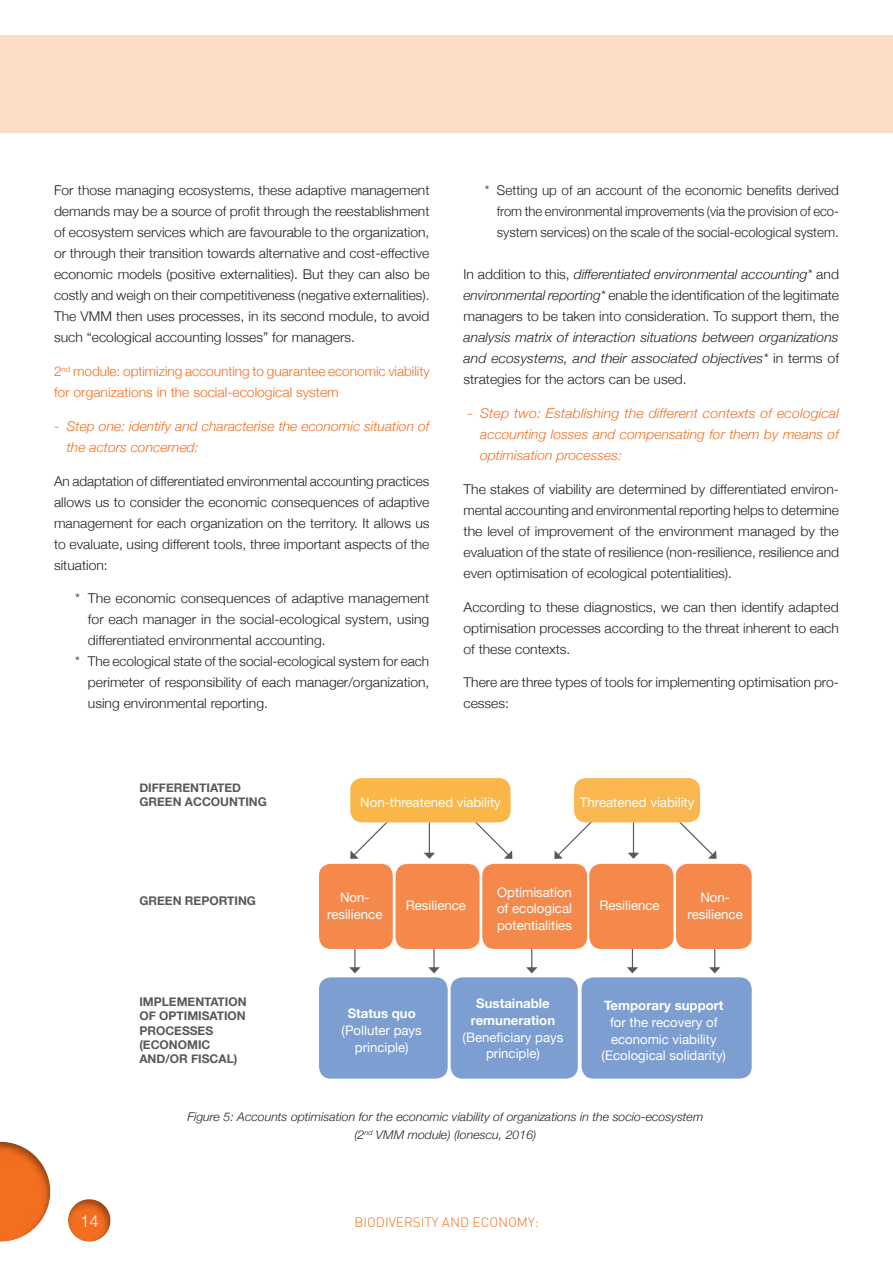
<style>
.page{position:relative;width:893px;height:1263px;background:#fff}
.page>*{position:absolute;margin:0;border:0;box-sizing:border-box;transform-origin:0 0}
.t1{font:300 16.5px "Helvetica Neue";color:#fff}
.t2{font:300 13.5px/21px "Helvetica Neue";color:#231f20;text-align:justify}
.t3{font:300 13.5px/21px "Helvetica Neue";color:#231f20;text-align:justify;scale:1.04 1}
.t4{font:italic 300 13.5px/21px "Helvetica Neue";letter-spacing:.005em;color:#231f20;text-align:justify;scale:1.04 1}
.t5{font:italic 300 13.5px/21px "Helvetica Neue";color:#f36e21;text-align:justify;scale:1.06 1}
.t6{font:300 13.5px/21px "Helvetica Neue";letter-spacing:-.005em;color:#f36e21}
.t7{font:italic 300 13.5px/21px "Helvetica Neue";color:#f36e21}
.t8{font:300 13.5px "Helvetica Neue";color:#231f20;scale:1.05 1}
.t9{font:300 13.5px "DIN";color:#f36e21}
.t10{font:13.2px/16.8px "Helvetica Neue";color:#fff;text-align:center}
.t11{font:700 13.2px/16.8px "Helvetica Neue";color:#fff;text-align:center}
.t12{font:italic 300 12px/18px "Helvetica Neue";color:#231f20;text-align:center}
.t13{font:700 12px/14.4px "Helvetica Neue";color:#57585a}
.s1{font-style:normal}
.s2{font-style:italic}
</style>
<div class="page">
<div style="left:0;top:35px;width:893px;height:98px;background:#fdddc6"></div>
<div style="left:0;top:1139px;width:53px;height:104px;background:#231f20;opacity:.5"></div>
<div style="left:67px;top:1197px;width:45px;height:45px;background:#231f20;opacity:.5"></div>
<hr style="left:354px;top:922px;width:1px;height:46px;background:#57585a">
<svg style="left:349px;top:967px;width:12px;height:6px"></svg>
<hr style="left:433px;top:922px;width:2px;height:46px;background:#57585a">
<svg style="left:428px;top:967px;width:12px;height:6px"></svg>
<hr style="left:531px;top:922px;width:1px;height:46px;background:#57585a">
<svg style="left:526px;top:967px;width:11px;height:6px"></svg>
<hr style="left:632px;top:922px;width:1px;height:46px;background:#57585a">
<svg style="left:627px;top:967px;width:11px;height:6px"></svg>
<hr style="left:714px;top:922px;width:1px;height:46px;background:#57585a">
<svg style="left:709px;top:967px;width:11px;height:6px"></svg>
<hr style="left:429px;top:808px;width:1px;height:45px;background:#57585a">
<svg style="left:424px;top:853px;width:11px;height:6px"></svg>
<hr style="left:633px;top:808px;width:1px;height:45px;background:#57585a">
<svg style="left:628px;top:853px;width:11px;height:6px"></svg>
<svg style="left:463px;top:816px;width:49px;height:43px"></svg>
<svg style="left:667px;top:822px;width:49px;height:37px"></svg>
<svg style="left:350px;top:822px;width:50px;height:37px"></svg>
<svg style="left:554px;top:814px;width:50px;height:45px"></svg>
<div style="left:350px;top:778px;width:161px;height:44px;background:#fab646;border-radius:12px"></div>
<div style="left:319px;top:864px;width:74px;height:85px;background:#f5894b;border-radius:12px"></div>
<div style="left:319px;top:977px;width:129px;height:102px;background:#7c9ed0;border-radius:12px"></div>
<div style="left:451px;top:977px;width:127px;height:102px;background:#7c9ed0;border-radius:12px"></div>
<div style="left:396px;top:864px;width:84px;height:85px;background:#f5894b;border-radius:12px"></div>
<div style="left:482px;top:864px;width:105px;height:85px;background:#f5894b;border-radius:12px"></div>
<div style="left:589px;top:864px;width:84px;height:85px;background:#f5894b;border-radius:12px"></div>
<div style="left:676px;top:864px;width:76px;height:85px;background:#f5894b;border-radius:12px"></div>
<div style="left:574px;top:778px;width:126px;height:44px;background:#fab64f;border-radius:12px"></div>
<div style="left:582px;top:977px;width:170px;height:102px;background:#7c9ed0;border-radius:12px"></div>
<p class="t2" style="left:54px;top:180px;width:377px">For those managing ecosystems, these adaptive management demands may be a source of profit through the reestablishment of ecosystem services which are favourable to the organization, or through their transition towards alternative and cost-effective economic models (positive externalities). But they can also be costly and weigh on their competitiveness (negative externalities).<br>The VMM then uses processes, in its second module, to avoid such “ecological accounting losses” for managers.</p>
<p class="t6" style="left:54px;top:360px;width:377px">2<sup>nd</sup> module: optimizing accounting to guarantee economic viability for organizations in the social-ecological system</p>
<p class="t7" style="left:67px;top:415px;width:364px;text-indent:-13px"><span class="s1">-</span> Step one: identify and characterise the economic situation of the actors concerned:</p>
<p class="t2" style="left:54px;top:470px;width:377px">An adaptation of differentiated environmental accounting practices allows us to consider the economic consequences of adaptive management for each organization on the territory. It allows us to evaluate, using different tools, three important aspects of the situation:</p>
<p class="t8" style="left:75px;top:590px;width:339px">* The economic consequences of adaptive management</p>
<p class="t3" style="left:88px;top:609px;width:330px">for each manager in the social-ecological system, using</p>
<p class="t2" style="left:88px;top:630px;width:239px">differentiated environmental accounting.</p>
<p class="t2" style="left:75px;top:651px;width:355px">* The ecological state of the social-ecological system for each</p>
<p class="t2" style="left:88px;top:672px;width:343px">perimeter of responsibility of each manager/organization,</p>
<p class="t2" style="left:88px;top:693px;width:182px">using environmental reporting.</p>
<p class="t2" style="left:497px;top:180px;width:344px;text-indent:-12px">* Setting up of an account of the economic benefits derived from the environmental improvements (via the provision of eco&shy;system services) on the scale of the social-ecological system.</p>
<p class="t2" style="left:463px;top:264px;width:377px">In addition to this, <span class="s2">differentiated environmental accounting*</span> and <span class="s2">environmental reporting*</span> enable the identification of the legitimate managers to be taken into consideration. To support them, the</p>
<p class="t4" style="left:463px;top:327px;width:363px">analysis matrix of interaction situations between organizations and ecosystems, and their associated objectives* <span class="s1">in terms of strategies for the actors can be used.</span></p>
<p class="t5" style="left:480px;top:403px;width:340px;text-indent:-13px">- Step two: Establishing the different contexts of ecological accounting losses and compensating for them by means of optimisation processes:</p>
<p class="t2" style="left:463px;top:478px;width:377px">The stakes of viability are determined by differentiated environ&shy;mental accounting and environmental reporting helps to determine the level of improvement of the environment managed by the evaluation of the state of resilience (non-resilience, resilience and even optimisation of ecological potentialities).</p>
<p class="t3" style="left:463px;top:596px;width:363px">According to these diagnostics, we can then identify adapted optimisation processes according to the threat inherent to each of these contexts.</p>
<p class="t2" style="left:463px;top:672px;width:377px">There are three types of tools for implementing optimisation pro&shy;cesses:</p>
<p class="t13" style="left:139px;top:780px;width:129px">DIFFERENTIATED<br>GREEN ACCOUNTING</p>
<p class="t13" style="left:139px;top:893px;width:118px">GREEN REPORTING</p>
<p class="t13" style="left:139px;top:994px;width:109px">IMPLEMENTATION<br>OF OPTIMISATION<br>PROCESSES (ECONOMIC<br>AND/OR FISCAL)</p>
<p class="t10" style="left:360px;top:793px;width:142px">Non-threatened viability</p>
<p class="t10" style="left:580px;top:793px;width:116px">Threatened viability</p>
<p class="t10" style="left:327px;top:888px;width:57px">Non&shy;resilience</p>
<p class="t10" style="left:497px;top:883px;width:77px;text-align:justify">Optimisation of ecological potentialities</p>
<p class="t10" style="left:406px;top:897px;width:62px">Resilience</p>
<p class="t10" style="left:599px;top:897px;width:62px">Resilience</p>
<p class="t10" style="left:687px;top:888px;width:57px">Non&shy;resilience</p>
<p class="t11" style="left:348px;top:1005px;width:69px">Status quo</p>
<p class="t10" style="left:342px;top:1022px;width:82px">(Polluter pays principle)</p>
<p class="t11" style="left:471px;top:994px;width:86px">Sustainable remuneration</p>
<p class="t10" style="left:463px;top:1028px;width:102px">(Beneficiary pays principle)</p>
<p class="t11" style="left:604px;top:996px;width:121px">Temporary support</p>
<p class="t10" style="left:602px;top:1013px;width:126px">for the recovery of economic viability (Ecological solidarity)</p>
<p class="t1" style="left:80px;top:1211px;width:20px">14</p>
<p class="t12" style="left:187px;top:1108px;width:517px">Figure 5: Accounts optimisation for the economic viability of organizations in the socio-ecosystem (2<sup>nd</sup> VMM module) (Ionescu, 2016)</p>
<p class="t9" style="left:354px;top:1214px;width:186px">BIODIVERSITY AND ECONOMY:</p>
</div>
